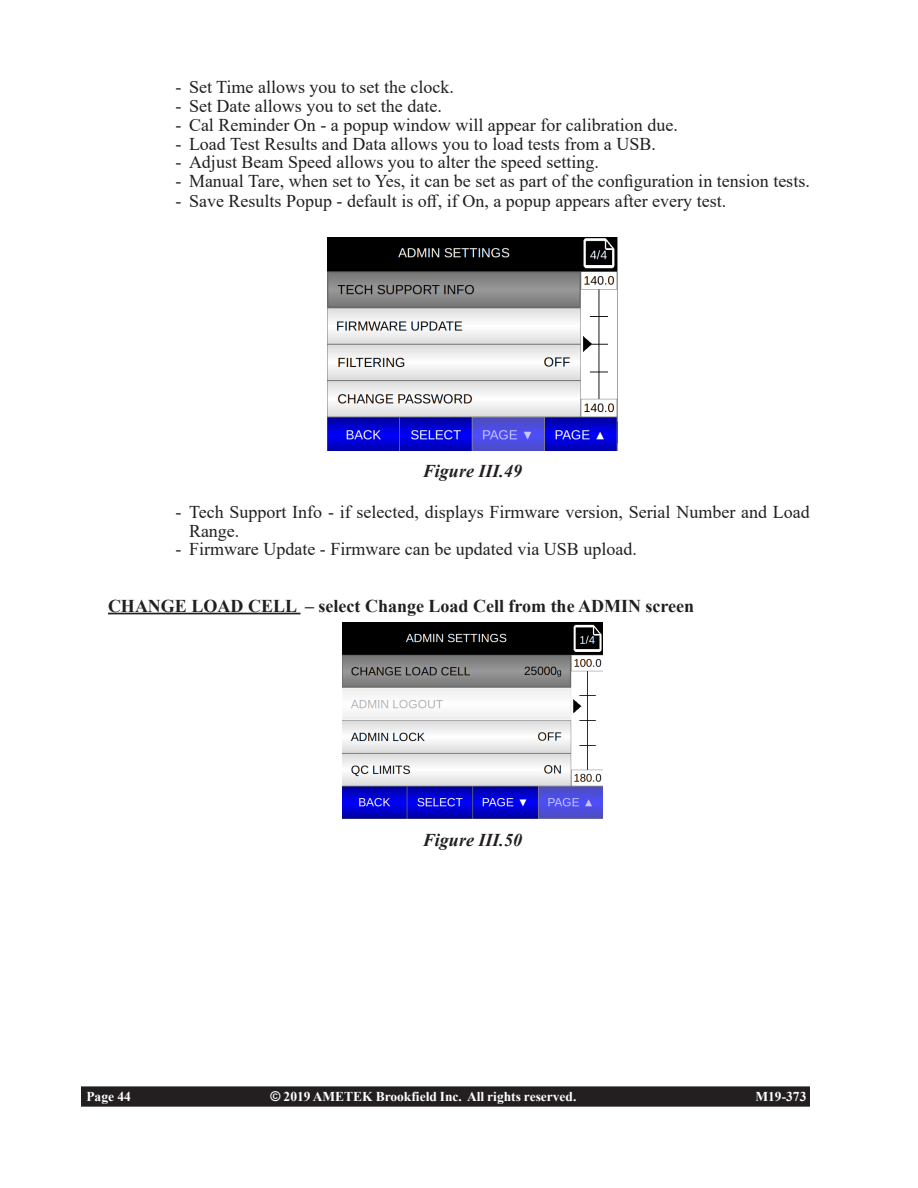
<style>
.page{position:relative;width:918px;height:1188px;background:#fff}
.page>*{position:absolute;margin:0;border:0;box-sizing:border-box;transform-origin:0 0}
.t1{font:18px/18.8px "Times New Roman";color:#231f20}
.t2{font:700 18px "Times New Roman";color:#231f20}
.Figures{font:italic 700 18px "Times New Roman";color:#231f20}
.t3{font:700 13.5px "Times New Roman";color:#fff}
.s1{font-family:"Arial"}
</style>
<div class="page">
<div style="left:82px;top:1087px;width:727px;height:19px;background:#231f20"></div>
<div style="left:81px;top:1086px;width:729px;height:21px;border:2px solid #231f20"></div>
<hr style="left:108px;top:613px;width:193px;height:1px;background:#231f20">
<img style="left:327px;top:237px;width:291px;height:213px">
<img style="left:342px;top:622px;width:261px;height:197px">
<p class="t1" style="left:176px;top:78px;width:280px">- Set Time allows you to set the clock.</p>
<p class="t1" style="left:176px;top:96px;width:268px">- Set Date allows you to set the date.</p>
<p class="t1" style="left:176px;top:115px;width:504px">- Cal Reminder On - a popup window will appear for calibration due.</p>
<p class="t1" style="left:176px;top:134px;width:482px">- Load Test Results and Data allows you to load tests from a USB.</p>
<p class="t1" style="left:176px;top:153px;width:425px">- Adjust Beam Speed allows you to alter the speed setting.</p>
<p class="t1" style="left:176px;top:171px;width:636px">- Manual Tare, when set to Yes, it can be set as part of the configuration in tension tests.</p>
<p class="t1" style="left:176px;top:192px;width:552px">- Save Results Popup - default is off, if On, a popup appears after every test.</p>
<p class="Figures" style="left:423px;top:459px;width:101px">Figure III.49</p>
<p class="t1" style="left:189px;top:502px;width:622px;text-indent:-14px">- Tech Support Info - if selected, displays Firmware version, Serial Number and Load<br>Range.</p>
<p class="t1" style="left:176px;top:539px;width:463px">- Firmware Update - Firmware can be updated via USB upload.</p>
<p class="t2" style="left:108px;top:593px;width:588px">CHANGE LOAD CELL – select Change Load Cell from the ADMIN screen</p>
<p class="Figures" style="left:423px;top:827px;width:101px">Figure III.50</p>
<p class="t3" style="left:86px;top:1087px;width:46px">Page 44</p>
<p class="t3" style="left:270px;top:1087px;width:308px"><span class="s1">©</span> 2019 AMETEK Brookfield Inc. All rights reserved.</p>
<p class="t3" style="left:755px;top:1087px;width:52px">M19-373</p>
</div>
